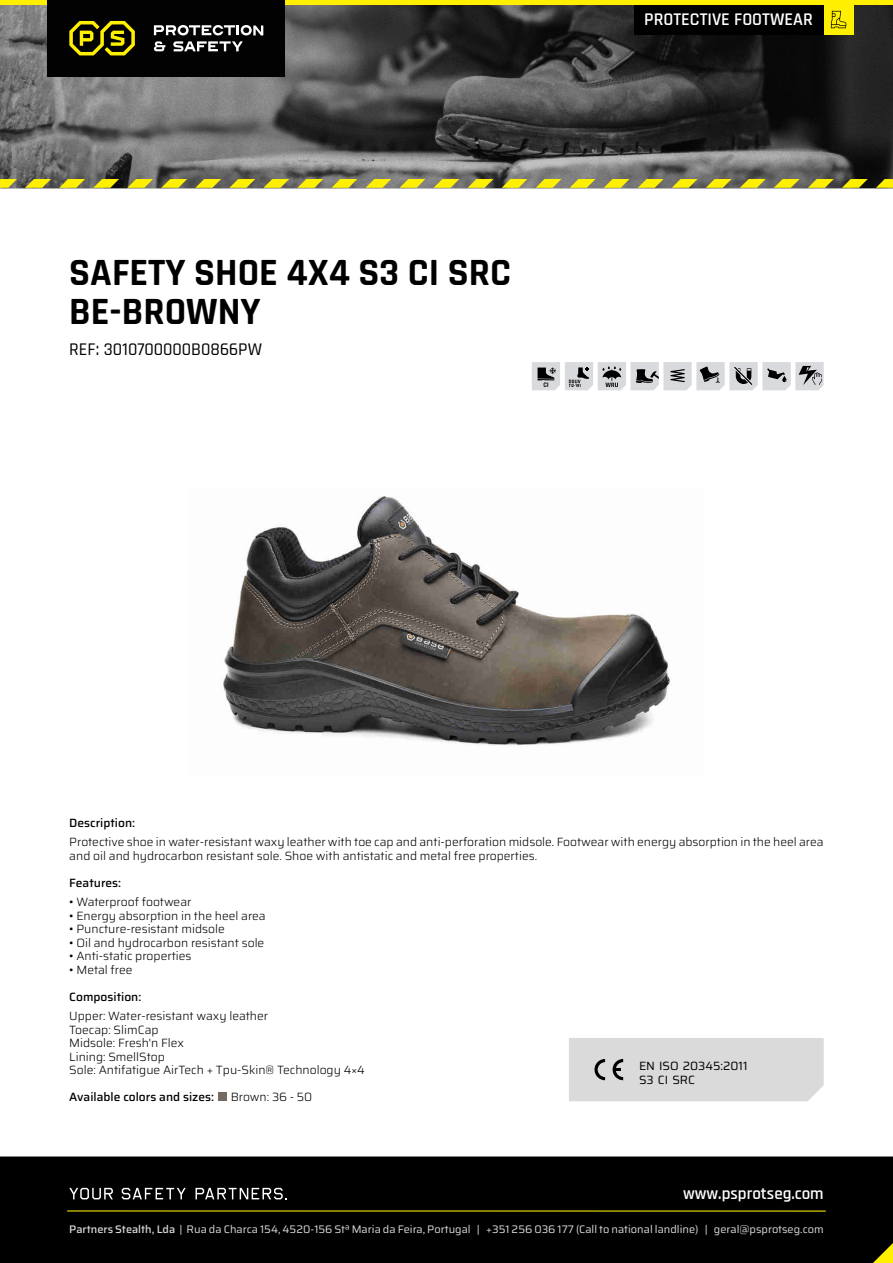
<style>
.page{position:relative;width:893px;height:1263px;background:#fff}
.page>*{position:absolute;margin:0;border:0;box-sizing:border-box;transform-origin:0 0}
.t1{font:700 39px/39px "Rajdhani";color:#000}
.t2{font:500 18px "Rajdhani";color:#000}
.t3{font:600 18px "Rajdhani";color:#fff}
.t4{font:600 16.95px "Rajdhani";color:#fff}
.t5{font:300 12px/13.5px "Saira";color:#000}
.t6{font:500 12px "Saira";color:#000}
.t7{font:12px/13.6px "Saira";color:#000}
.t8{font:10.95px "Saira";color:#dadada}
.s1{font-weight:500}
</style>
<div class="page">
<img style="left:0;top:5px;width:893px;height:183px">
<div style="left:0;top:1156px;width:893px;height:107px;background:#000"></div>
<svg style="left:69px;top:1188px;width:44px;height:11px"></svg>
<svg style="left:122px;top:1188px;width:64px;height:11px"></svg>
<svg style="left:195px;top:1188px;width:92px;height:11px"></svg>
<hr style="left:67px;top:1210px;width:759px;height:1px;background:#ffef00">
<svg style="left:532px;top:362px;width:292px;height:28px"></svg>
<div style="left:569px;top:1038px;width:255px;height:63px;background:#dadada"></div>
<div style="left:0;top:0;width:893px;height:5px;background:#ffef00"></div>
<div style="left:47px;top:0;width:238px;height:76px;background:#020202"></div>
<svg style="left:154px;top:41px;width:11px;height:10px"></svg>
<svg style="left:154px;top:25px;width:109px;height:10px"></svg>
<svg style="left:173px;top:41px;width:70px;height:10px"></svg>
<svg style="left:69px;top:21px;width:66px;height:34px"></svg>
<div style="left:635px;top:5px;width:189px;height:29px;background:#000"></div>
<div style="left:824px;top:5px;width:29px;height:29px;background:#ffef00"></div>
<svg style="left:831px;top:11px;width:15px;height:17px"></svg>
<svg style="left:873px;top:1243px;width:20px;height:20px"></svg>
<svg style="left:0;top:179px;width:17px;height:9px"></svg>
<svg style="left:263px;top:179px;width:26px;height:9px"></svg>
<svg style="left:536px;top:179px;width:25px;height:9px"></svg>
<svg style="left:740px;top:179px;width:26px;height:9px"></svg>
<svg style="left:127px;top:179px;width:26px;height:9px"></svg>
<svg style="left:400px;top:179px;width:25px;height:9px"></svg>
<svg style="left:672px;top:179px;width:26px;height:9px"></svg>
<svg style="left:876px;top:179px;width:17px;height:9px"></svg>
<svg style="left:59px;top:179px;width:26px;height:9px"></svg>
<svg style="left:331px;top:179px;width:26px;height:9px"></svg>
<svg style="left:604px;top:179px;width:25px;height:9px"></svg>
<svg style="left:808px;top:179px;width:26px;height:9px"></svg>
<svg style="left:195px;top:179px;width:26px;height:9px"></svg>
<svg style="left:468px;top:179px;width:25px;height:9px"></svg>
<svg style="left:25px;top:179px;width:26px;height:9px"></svg>
<svg style="left:297px;top:179px;width:26px;height:9px"></svg>
<svg style="left:570px;top:179px;width:25px;height:9px"></svg>
<svg style="left:774px;top:179px;width:26px;height:9px"></svg>
<svg style="left:161px;top:179px;width:26px;height:9px"></svg>
<svg style="left:434px;top:179px;width:25px;height:9px"></svg>
<svg style="left:706px;top:179px;width:26px;height:9px"></svg>
<svg style="left:93px;top:179px;width:26px;height:9px"></svg>
<svg style="left:366px;top:179px;width:25px;height:9px"></svg>
<svg style="left:638px;top:179px;width:26px;height:9px"></svg>
<svg style="left:842px;top:179px;width:26px;height:9px"></svg>
<svg style="left:229px;top:179px;width:26px;height:9px"></svg>
<svg style="left:502px;top:179px;width:25px;height:9px"></svg>
<div style="left:218px;top:1092px;width:9px;height:9px;background:#736b5f"></div>
<img style="left:223px;top:496px;width:447px;height:250px">
<h1 class="t1" style="left:69px;top:254px;width:443px">SAFETY SHOE 4X4 S3 CI SRC<br>BE-BROWNY</h1>
<h2 class="t2" style="left:69px;top:338px;width:194px">REF: 3010700000B0866PW</h2>
<h2 class="t3" style="left:644px;top:8px;width:170px">PROTECTIVE FOOTWEAR</h2>
<p class="t6" style="left:69px;top:813px;width:67px">Description:</p>
<p class="t5" style="left:69px;top:835px;width:756px">Protective shoe in water-resistant waxy leather with toe cap and anti-perforation midsole. Footwear with energy absorption in the heel area and oil and hydrocarbon resistant sole. Shoe with antistatic and metal free properties.</p>
<p class="t6" style="left:69px;top:873px;width:53px">Features:</p>
<p class="t5" style="left:69px;top:895px;width:124px">• Waterproof footwear</p>
<p class="t5" style="left:69px;top:909px;width:198px">• Energy absorption in the heel area</p>
<p class="t5" style="left:69px;top:922px;width:157px">• Puncture-resistant midsole</p>
<p class="t5" style="left:69px;top:936px;width:197px">• Oil and hydrocarbon resistant sole</p>
<p class="t5" style="left:69px;top:949px;width:124px">• Anti-static properties</p>
<p class="t5" style="left:69px;top:963px;width:65px">• Metal free</p>
<p class="t6" style="left:69px;top:987px;width:74px">Composition:</p>
<p class="t5" style="left:69px;top:1009px;width:297px">Upper: Water-resistant waxy leather<br>Toecap: SlimCap<br>Midsole: Fresh'n Flex<br>Lining: SmellStop<br>Sole: Antifatigue AirTech + Tpu-Skin® Technology 4×4</p>
<p class="t6" style="left:69px;top:1088px;width:146px">Available colors and sizes:</p>
<p class="t5" style="left:231px;top:1090px;width:83px">Brown: 36 - 50</p>
<p class="t7" style="left:639px;top:1059px;width:110px">EN ISO 20345:2011<br>S3 CI SRC</p>
<h3 class="t4" style="left:683px;top:1183px;width:142px">www.psprotseg.com</h3>
<p class="t8" style="left:69px;top:1221px;width:756px"><span class="s1">Partners Stealth, Lda</span> | Rua da Charca 154, 4520-156 Stª Maria da Feira, Portugal | +351 256 036 177 (Call to national landline) | geral@psprotseg.com</p>
</div>
